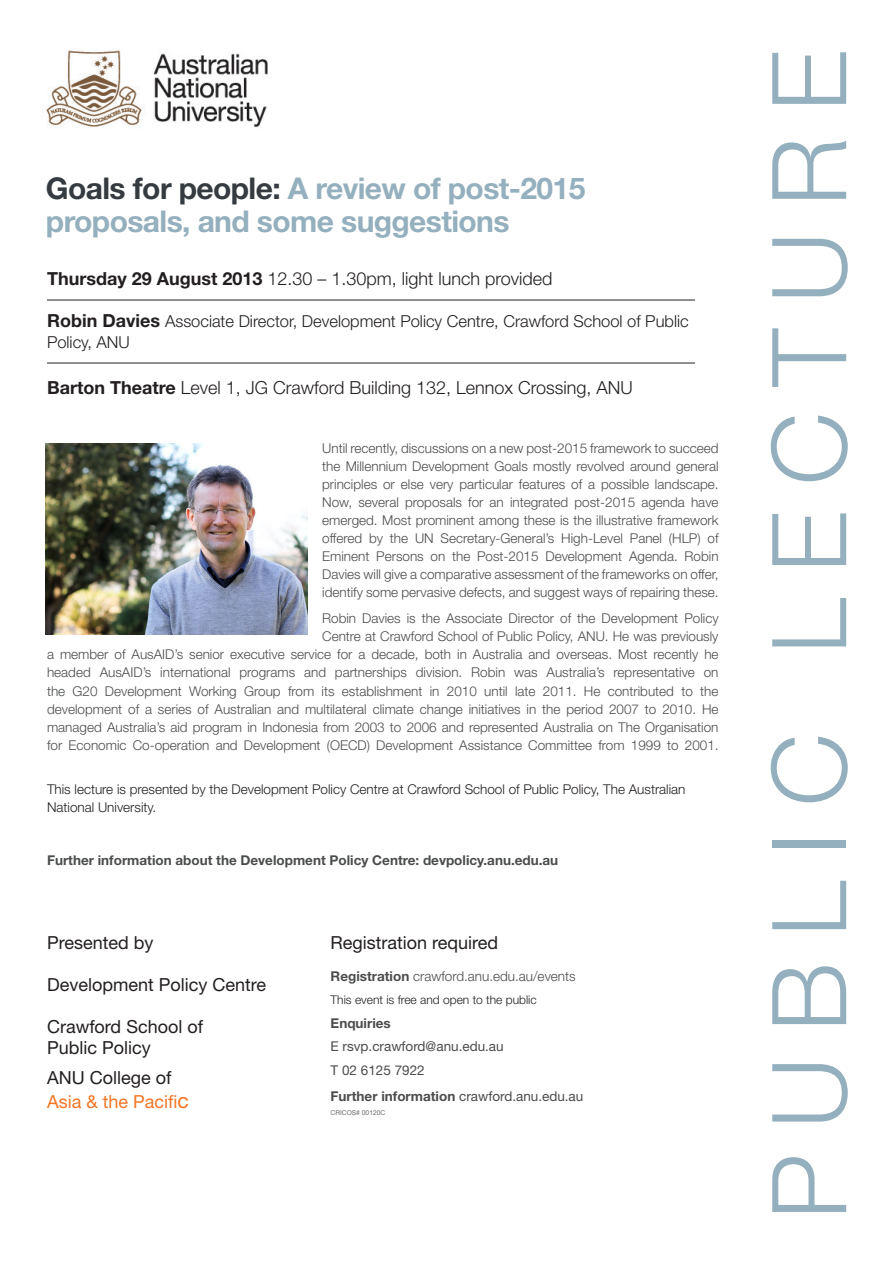
<style>
.page{position:relative;width:893px;height:1263px;background:#fff}
.page>*{position:absolute;margin:0;border:0;box-sizing:border-box;transform-origin:0 0}
.t1{font:300 103.5px "Helvetica Neue LT Std";letter-spacing:.25em;color:#94afbd}
.t2{font:700 30px/33px "Helvetica Neue LT Std";letter-spacing:-.02em;color:#94afbd}
.Presented_by{font:18px/21px "Helvetica Neue LT Std";color:#231f20}
.time_date_bold{font:300 18px "Helvetica Neue LT Std";color:#231f20}
.Time_date{font:300 18px "Helvetica Neue LT Std";color:#231f20}
.Presented_by-2{font:18px/24px "Helvetica Neue LT Std";color:#f47527}
.RSVP{font:18px "Helvetica Neue LT Std";color:#231f20}
.Time_date-2{font:300 16.5px/21px "Helvetica Neue LT Std";color:#231f20}
.body{font:300 13.5px/18px "Helvetica Neue LT Std";color:#4b4c4d;text-align:justify}
.body-2{font:300 13.5px/18px "Helvetica Neue LT Std";color:#231f20}
.note{font:13.5px "Helvetica Neue LT Std";color:#4b4c4d}
.body-3{font:700 13.5px "Helvetica Neue LT Std";color:#4b4c4d}
.note-2{font:300 13.5px "Helvetica Neue LT Std";color:#4b4c4d}
.note-3{font:700 13.5px "Helvetica Neue LT Std";color:#4b4c4d}
.note-4{font:300 12px "Helvetica Neue LT Std";color:#231f20}
.Job_number{font:6.75px "Helvetica Neue LT Std";color:#6c6d70}
.s1{color:#353b40}
.s2{font-weight:700}
.s3{font-weight:700;font-size:18px}
.s4{color:#231f20}
.s5{font-size:21px}
</style>
<div class="page">
<img style="left:46px;top:50px;width:222px;height:78px">
<hr style="left:47px;top:300px;width:648px;height:1px;background:#231f20">
<hr style="left:47px;top:363px;width:648px;height:1px;background:#231f20">
<img style="left:46px;top:443px;width:261px;height:192px">
<h2 class="t2" style="left:46px;top:171px;width:541px"><span class="s1">Goals for people:</span> A review of post-2015 proposals, and some suggestions</h2>
<p class="Time_date" style="left:47px;top:268px;width:507px"><span class="s2">Thursday 29 August 2013</span> 12.30 – 1.30pm, light lunch provided</p>
<p class="Time_date-2" style="left:47px;top:310px;width:643px"><span class="s3">Robin Davies</span> Associate Director, Development Policy Centre, Crawford School of Public<br>Policy, ANU</p>
<p class="time_date_bold" style="left:47px;top:377px;width:587px"><span class="s2">Barton Theatre</span> Level 1, JG Crawford Building 132, Lennox Crossing, ANU</p>
<p class="body" style="left:322px;top:439px;width:398px">Until recently, discussions on a new post-2015 framework to succeed the Millennium Development Goals mostly revolved around general principles or else very particular features of a possible landscape.<br>Now, several proposals for an integrated post-2015 agenda have emerged. Most prominent among these is the illustrative framework offered by the UN Secretary-General’s High-Level Panel (HLP) of Eminent Persons on the Post-2015 Development Agenda. Robin Davies will give a comparative assessment of the frameworks on offer, identify some pervasive defects, and suggest ways of repairing these.</p>
<p class="body" style="left:47px;top:609px;width:673px;text-align:right">Robin Davies is the Associate Director of the Development Policy<br>Centre at Crawford School of Public Policy, ANU. He was previously<br>a member of AusAID’s senior executive service for a decade, both in Australia and overseas. Most recently he headed AusAID’s international programs and partnerships division. Robin was Australia’s representative on the G20 Development Working Group from its establishment in 2010 until late 2011. He contributed to the development of a series of Australian and multilateral climate change initiatives in the period 2007 to 2010. He managed Australia’s aid program in Indonesia from 2003 to 2006 and represented Australia on The Organisation for Economic Co-operation and Development (OECD) Development Assistance Committee from 1999 to 2001.</p>
<p class="body-2" style="left:47px;top:780px;width:640px">This lecture is presented by the Development Policy Centre at Crawford School of Public Policy, The Australian<br>National University.</p>
<p class="body-3" style="left:47px;top:852px;width:513px">Further information about the Development Policy Centre: devpolicy.anu.edu.au</p>
<p class="Presented_by" style="left:47px;top:931px;width:108px">Presented by</p>
<p class="Presented_by" style="left:47px;top:974px;width:221px">Development Policy Centre</p>
<p class="Presented_by" style="left:47px;top:1016px;width:157px">Crawford School of<br>Public Policy</p>
<p class="Presented_by-2" style="left:47px;top:1065px;width:143px"><span class="s4">ANU College of<br></span>Asia &amp; the Pacifi<span class="s5">c</span></p>
<p class="RSVP" style="left:331px;top:931px;width:169px">Registration required</p>
<p class="note-2" style="left:331px;top:967px;width:247px"><span class="s2">Registration</span> crawford.anu.edu.au/events</p>
<p class="note-4" style="left:331px;top:992px;width:208px">This event is free and open to the public</p>
<p class="note-3" style="left:331px;top:1014px;width:62px">Enquiries</p>
<p class="note" style="left:331px;top:1038px;width:175px">E rsvp.crawford@anu.edu.au</p>
<p class="note" style="left:331px;top:1062px;width:96px">T 02 6125 7922</p>
<p class="note" style="left:331px;top:1088px;width:254px"><span class="s2">Further information</span> crawford.anu.edu.au</p>
<p class="Job_number" style="left:331px;top:1109px;width:56px">CRICOS# 00120C</p>
<h1 class="t1" style="left:746px;top:1219px;width:1171px;rotate:-90deg">PUBLIC LECTURE</h1>
</div>
